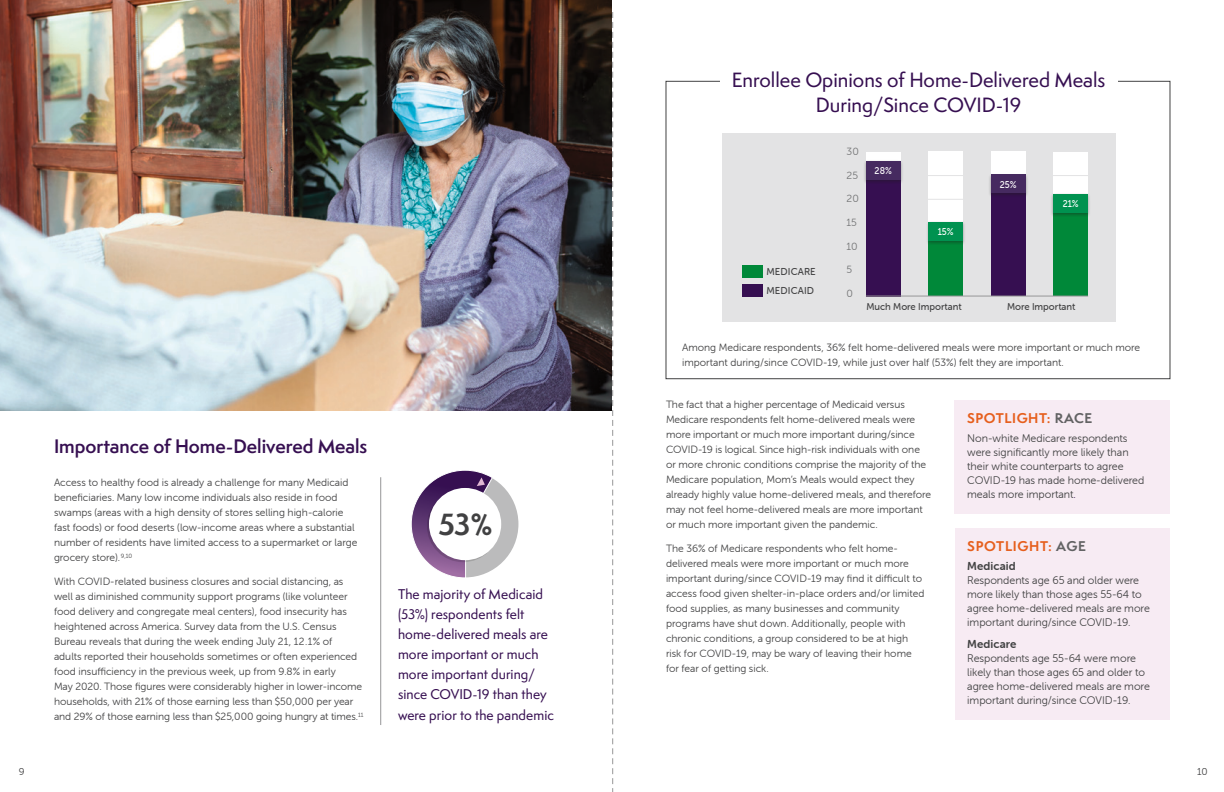
<style>
.page{position:relative;width:1224px;height:792px;background:#fff}
.page>*{position:absolute;margin:0;border:0;box-sizing:border-box;transform-origin:0 0}
.t1{font:700 28.5px "Semplicita Pro";color:#414142}
.t2{font:500 19px/25px "Semplicita Pro";color:#360f51;text-align:center}
.t3{font:600 18px "Semplicita Pro";color:#360f51}
.t4{font:500 13px/20.2px "Semplicita Pro";letter-spacing:.005em;color:#360f51}
.t5{font:700 13px "Semplicita Pro";letter-spacing:.04em;color:#e65f1d}
.t6{font:11.5px "Museo Sans Rounded 700";letter-spacing:.01em;color:#414142}
.t7{font:11px/14px "Museo Sans Rounded 300";color:#414142}
.t8{font:10.5px/15px "Museo Sans Rounded 300";color:#414142}
.t9{font:10.4px "Museo Sans Rounded 300";color:#737475}
.t10{font:10px "Museo Sans Rounded 500";letter-spacing:.01em;color:#414142}
.t11{font:10px "Museo Sans Rounded 300";color:#414142}
.t12{font:9.9px "Museo Sans Rounded 500";color:#414142}
.t13{font:9.9px "Museo Sans Rounded 500";color:#fff;scale:.91 1}
.s1{color:#626263}
.s2{color:#360f51}
</style>
<div class="page">
<svg style="left:612px;top:12px;width:1px;height:780px"></svg>
<img style="left:0;top:0;width:612px;height:411px">
<hr style="left:380px;top:477px;width:1px;height:248px;background:#969697">
<div style="left:412px;top:471px;width:106px;height:106px;background:#bbbbbc;border-radius:50%"></div>
<svg style="left:411px;top:470px;width:82px;height:108px"></svg>
<svg style="left:427px;top:490px;width:72px;height:72px"></svg>
<div style="left:429px;top:488px;width:72px;height:72px;background:#fff;border-radius:50%"></div>
<div style="left:955px;top:528px;width:215px;height:192px;background:#f7ebf3"></div>
<div style="left:722px;top:133px;width:393px;height:189px;background:#e3e3e4"></div>
<div style="left:866px;top:152px;width:34px;height:143px;background:#fff"></div>
<div style="left:929px;top:151px;width:34px;height:145px;background:#fff"></div>
<div style="left:991px;top:151px;width:34px;height:145px;background:#fff"></div>
<div style="left:1054px;top:152px;width:34px;height:143px;background:#fff"></div>
<hr style="left:862px;top:199px;width:229px;height:1px;background:#e3e3e4">
<hr style="left:862px;top:175px;width:231px;height:1px;background:#e3e3e4">
<div style="left:866px;top:171px;width:34px;height:125px;background:#360f51"></div>
<div style="left:929px;top:233px;width:34px;height:63px;background:#008839"></div>
<div style="left:991px;top:187px;width:34px;height:109px;background:#360f51"></div>
<div style="left:863px;top:159px;width:40px;height:25px;background:#1c1c1a;opacity:.4"></div>
<div style="left:866px;top:161px;width:34px;height:18px;background:#462a60"></div>
<div style="left:988px;top:173px;width:40px;height:25px;background:#1c1c1a;opacity:.4"></div>
<div style="left:991px;top:175px;width:34px;height:18px;background:#462a60"></div>
<div style="left:926px;top:221px;width:40px;height:24px;background:#1c1c1a;opacity:.4"></div>
<div style="left:929px;top:222px;width:34px;height:19px;background:#009250"></div>
<div style="left:1054px;top:207px;width:34px;height:89px;background:#008839"></div>
<hr style="left:866px;top:296px;width:222px;height:1px;background:#969697">
<div style="left:742px;top:265px;width:20px;height:12px;background:#008839"></div>
<div style="left:742px;top:284px;width:20px;height:13px;background:#360f51"></div>
<div style="left:1051px;top:193px;width:40px;height:24px;background:#1c1c1a;opacity:.4"></div>
<div style="left:1054px;top:194px;width:34px;height:19px;background:#009250"></div>
<div style="left:954px;top:400px;width:216px;height:114px;background:#f7ebf3"></div>
<p class="t11" style="left:19px;top:766px;width:7px">9</p>
<p class="t3" style="left:54px;top:433px;width:315px">Importance of Home-Delivered Meals</p>
<p class="t8" style="left:54px;top:475px;width:305px">Access to healthy food is already a challenge for many Medicaid beneficiaries. Many low income individuals also reside in food swamps (areas with a high density of stores selling high-calorie fast foods) or food deserts (low-income areas where a substantial number of residents have limited access to a supermarket or large grocery store). <sup>9,10</sup></p>
<p class="t8" style="left:54px;top:574px;width:311px">With COVID-related business closures and social distancing, as well as diminished community support programs (like volunteer food delivery and congregate meal centers), food insecurity has heightened across America. Survey data from the U.S. Census Bureau reveals that during the week ending July 21, 12.1% of<br>adults reported their households sometimes or often experienced food insufficiency in the previous week, up from 9.8% in early<br>May 2020. Those figures were considerably higher in lower-income households, with 21% of those earning less than $50,000 per year and 29% of those earning less than $25,000 going hungry at times.<sup>11</sup></p>
<p class="t4" style="left:398px;top:584px;width:157px">The majority of Medicaid (53%) respondents felt home-delivered meals are more important or much more important during/ since COVID-19 than they were prior to the pandemic</p>
<p class="t1" style="left:439px;top:503px;width:55px">53%</p>
<p class="t2" style="left:732px;top:67px;width:375px">Enrollee Opinions of Home-Delivered Meals<br>During/Since COVID-19</p>
<p class="t10" style="left:766px;top:266px;width:51px">MEDICARE</p>
<p class="t10" style="left:766px;top:285px;width:49px">MEDICAID</p>
<p class="t9" style="left:847px;top:146px;width:14px">30</p>
<p class="t9" style="left:847px;top:170px;width:13px">25</p>
<p class="t9" style="left:847px;top:193px;width:14px">20</p>
<p class="t9" style="left:847px;top:217px;width:12px">15</p>
<p class="t9" style="left:847px;top:241px;width:13px">10</p>
<p class="t9" style="left:847px;top:264px;width:7px">5</p>
<p class="t9" style="left:847px;top:288px;width:8px">0</p>
<p class="t13" style="left:875px;top:165px;width:20px">28%</p>
<p class="t13" style="left:938px;top:226px;width:19px">15%</p>
<p class="t13" style="left:1000px;top:179px;width:20px">25%</p>
<p class="t13" style="left:1063px;top:198px;width:19px">21%</p>
<p class="t12" style="left:866px;top:301px;width:97px">Much More Important</p>
<p class="t12" style="left:1007px;top:301px;width:70px">More Important</p>
<p class="t8" style="left:682px;top:340px;width:460px">Among Medicare respondents, 36% felt home-delivered meals were more important or much more important during/since COVID-19, while just over half (53%) felt they are important.</p>
<p class="t8" style="left:666px;top:397px;width:267px">The fact that a higher percentage of Medicaid versus Medicare respondents felt home-delivered meals were more important or much more important during/since COVID-19 is logical. Since high-risk individuals with one or more chronic conditions comprise the majority of the Medicare population, Mom’s Meals would expect they already highly value home-delivered meals, and therefore may not feel home-delivered meals are more important or much more important given the pandemic.</p>
<p class="t8" style="left:666px;top:541px;width:260px">The 36% of Medicare respondents who felt home&shy;delivered meals were more important or much more important during/since COVID-19 may find it difficult to access food given shelter-in-place orders and/or limited food supplies, as many businesses and community programs have shut down. Additionally, people with chronic conditions, a group considered to be at high risk for COVID-19, may be wary of leaving their home for fear of getting sick.</p>
<p class="t5" style="left:967px;top:536px;width:120px">SPOTLIGHT: <span class="s1">AGE</span></p>
<p class="t5" style="left:967px;top:409px;width:127px">SPOTLIGHT: <span class="s1">RACE</span></p>
<p class="t7" style="left:967px;top:431px;width:179px">Non-white Medicare respondents were significantly more likely than their white counterparts to agree<br>COVID-19 has made home-delivered meals more important<span class="s2">.</span></p>
<p class="t6" style="left:967px;top:559px;width:50px">Medicaid</p>
<p class="t7" style="left:967px;top:573px;width:184px">Respondents age 65 and older were more likely than those ages 55-64 to agree home-delivered meals are more important during/since COVID-19.</p>
<p class="t6" style="left:967px;top:637px;width:51px">Medicare</p>
<p class="t7" style="left:967px;top:651px;width:184px">Respondents age 55-64 were more likely than those ages 65 and older to agree home-delivered meals are more important during/since COVID-19.</p>
<p class="t11" style="left:1197px;top:766px;width:12px">10</p>
</div>
